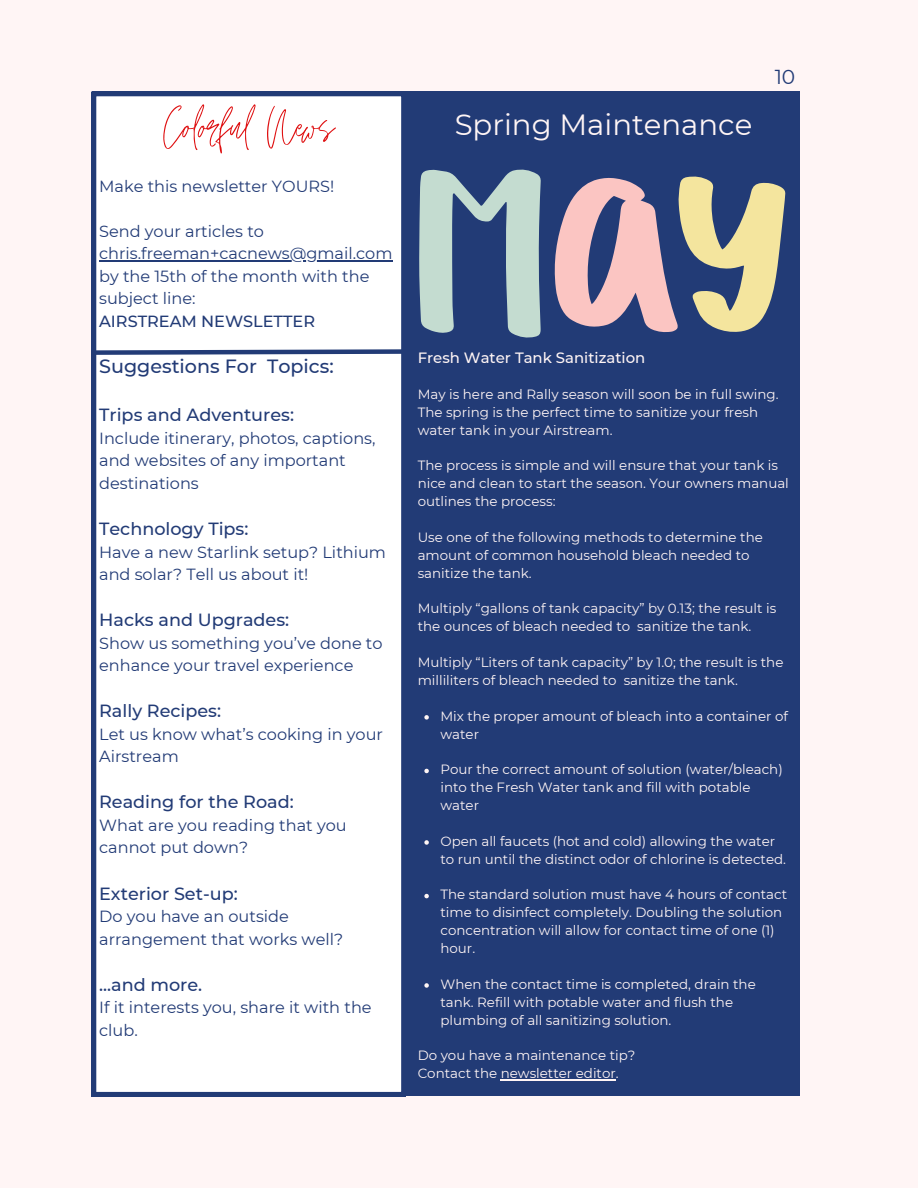
<style>
.page{position:relative;width:918px;height:1188px;background:#fff5f5}
.page>*{position:absolute;margin:0;border:0;box-sizing:border-box;transform-origin:0 0}
.t1{font:65.25px "Jonathan";color:#df1011}
.t2{font:29.25px "Montserrat";color:#fff5f5}
.t3{font:20.25px "Montserrat";color:#223b76}
.t4{font:500 19.2px "Montserrat";color:#223b76}
.t5{font:500 17.7px "Montserrat";color:#223b76}
.t6{font:16.2px/22.5px "Montserrat";color:#223b76}
.t7{font:500 16.2px "Montserrat";color:#223b76}
.t8{font:500 14.85px "Montserrat";color:#fff5f5}
.t9{font:13.35px/17.9px "Montserrat";color:#fff5f5}
</style>
<div class="page">
<div style="left:92px;top:92px;width:314px;height:1004px;background:#fff"></div>
<hr style="left:99px;top:261px;width:294px;height:1px;background:#223b76">
<svg style="left:91px;top:347px;width:315px;height:10px"></svg>
<div style="left:406px;top:92px;width:394px;height:1004px;background:#223b76"></div>
<svg style="left:419px;top:169px;width:122px;height:169px"></svg>
<svg style="left:554px;top:176px;width:232px;height:157px"></svg>
<svg style="left:424px;top:715px;width:5px;height:5px"></svg>
<svg style="left:424px;top:769px;width:5px;height:4px"></svg>
<svg style="left:424px;top:840px;width:5px;height:5px"></svg>
<svg style="left:424px;top:894px;width:5px;height:4px"></svg>
<svg style="left:424px;top:983px;width:5px;height:5px"></svg>
<hr style="left:501px;top:1079px;width:115px;height:1px;background:#fff5f5">
<h1 class="t1" style="left:163px;top:90px;width:173px">Colorful News</h1>
<h2 class="t2" style="left:455px;top:106px;width:299px">Spring Maintenance</h2>
<h3 class="t3" style="left:775px;top:65px;width:22px">10</h3>
<p class="t6" style="left:99px;top:175px;width:237px">Make this newsletter YOURS!</p>
<p class="t6" style="left:99px;top:220px;width:295px">Send your articles to chris.freeman+cacnews@gmail.com by the 15th of the month with the subject line:</p>
<p class="t7" style="left:99px;top:311px;width:217px">AIRSTREAM NEWSLETTER</p>
<h3 class="t4" style="left:99px;top:354px;width:236px">Suggestions For Topics:</h3>
<h3 class="t5" style="left:99px;top:404px;width:196px">Trips and Adventures:</h3>
<p class="t6" style="left:99px;top:427px;width:278px">Include itinerary, photos, captions, and websites of any important destinations</p>
<h3 class="t5" style="left:99px;top:518px;width:151px">Technology Tips:</h3>
<p class="t6" style="left:99px;top:540px;width:288px">Have a new Starlink setup? Lithium and solar? Tell us about it!</p>
<h3 class="t5" style="left:99px;top:609px;width:192px">Hacks and Upgrades:</h3>
<p class="t6" style="left:99px;top:632px;width:285px">Show us something you’ve done to enhance your travel experience</p>
<h3 class="t5" style="left:99px;top:700px;width:123px">Rally Recipes:</h3>
<p class="t6" style="left:99px;top:723px;width:285px">Let us know what’s cooking in your<br>Airstream</p>
<h3 class="t5" style="left:99px;top:791px;width:196px">Reading for the Road:</h3>
<p class="t6" style="left:99px;top:814px;width:249px">What are you reading that you cannot put down?</p>
<h3 class="t5" style="left:99px;top:882px;width:140px">Exterior Set-up:</h3>
<p class="t6" style="left:99px;top:905px;width:246px">Do you have an outside arrangement that works well?</p>
<h3 class="t5" style="left:99px;top:974px;width:105px">...and more.</h3>
<p class="t6" style="left:99px;top:996px;width:274px">If it interests you, share it with the club.</p>
<p class="t8" style="left:418px;top:349px;width:229px">Fresh Water Tank Sanitization</p>
<p class="t9" style="left:418px;top:385px;width:362px">May is here and Rally season will soon be in full swing.<br>The spring is the perfect time to sanitize your fresh water tank in your Airstream.</p>
<p class="t9" style="left:418px;top:457px;width:373px">The process is simple and will ensure that your tank is nice and clean to start the season. Your owners manual outlines the process:</p>
<p class="t9" style="left:418px;top:528px;width:347px">Use one of the following methods to determine the amount of common household bleach needed to sanitize the tank.</p>
<p class="t9" style="left:418px;top:600px;width:360px">Multiply “gallons of tank capacity” by 0.13; the result is the ounces of bleach needed to sanitize the tank.</p>
<p class="t9" style="left:418px;top:653px;width:367px">Multiply “Liters of tank capacity” by 1.0; the result is the milliliters of bleach needed to sanitize the tank.</p>
<p class="t9" style="left:440px;top:707px;width:349px">Mix the proper amount of bleach into a container of water</p>
<p class="t9" style="left:440px;top:761px;width:344px">Pour the correct amount of solution (water/bleach) into the Fresh Water tank and fill with potable water</p>
<p class="t9" style="left:440px;top:832px;width:347px">Open all faucets (hot and cold) allowing the water to run until the distinct odor of chlorine is detected.</p>
<p class="t9" style="left:440px;top:886px;width:348px">The standard solution must have 4 hours of contact time to disinfect completely. Doubling the solution concentration will allow for contact time of one (1) hour.</p>
<p class="t9" style="left:440px;top:975px;width:317px">When the contact time is completed, drain the tank. Refill with potable water and flush the plumbing of all sanitizing solution.</p>
<p class="t9" style="left:418px;top:1047px;width:219px">Do you have a maintenance tip?<br>Contact the newsletter editor.</p>
</div>
